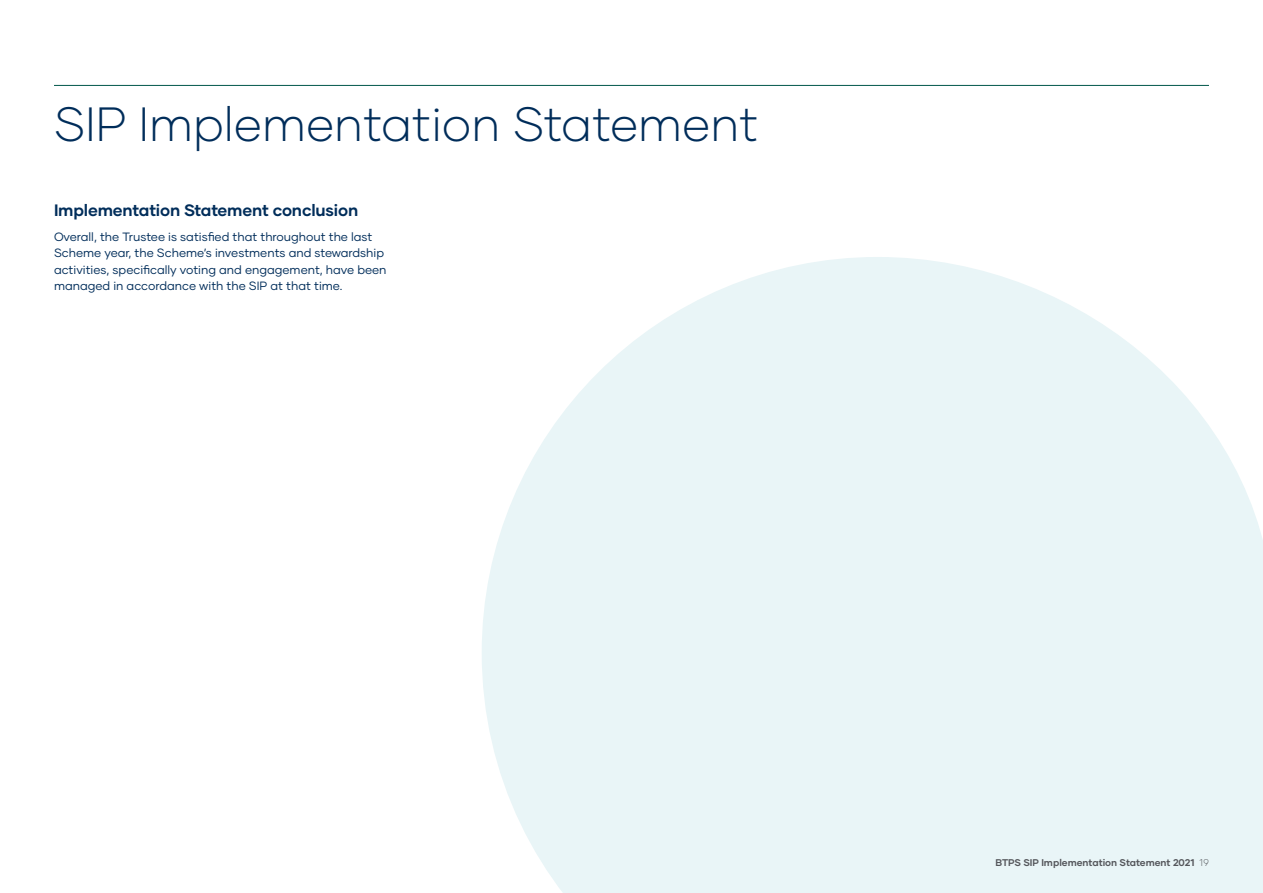
<style>
.page{position:relative;width:1263px;height:893px;background:#fff}
.page>*{position:absolute;margin:0;border:0;box-sizing:border-box;transform-origin:0 0}
.t1{font:300 48px "Gilmer";color:#002d5a}
.t2{font:700 16.5px "Gilmer";letter-spacing:-.01em;color:#002d5a}
.t3{font:12px/16.5px "Gilmer";color:#002d5a}
.t4{font:700 9.75px "Gilmer";color:#54565b}
.s1{font-weight:300}
</style>
<div class="page">
<hr style="left:54px;top:85px;width:1155px;height:1px;background:#00574a">
<svg style="left:482px;top:257px;width:781px;height:636px;background:#ecf6f8"></svg>
<h1 class="t1" style="left:54px;top:95px;width:706px">SIP Implementation Statement</h1>
<h2 class="t2" style="left:54px;top:199px;width:306px">Implementation Statement conclusion</h2>
<p class="t3" style="left:54px;top:228px;width:334px">Overall, the Trustee is satisfied that throughout the last Scheme year, the Scheme’s investments and stewardship activities, specifically voting and engagement, have been managed in accordance with the SIP at that time.</p>
<p class="t4" style="left:995px;top:857px;width:215px">BTPS SIP Implementation Statement 2021 <span class="s1">19</span></p>
</div>
